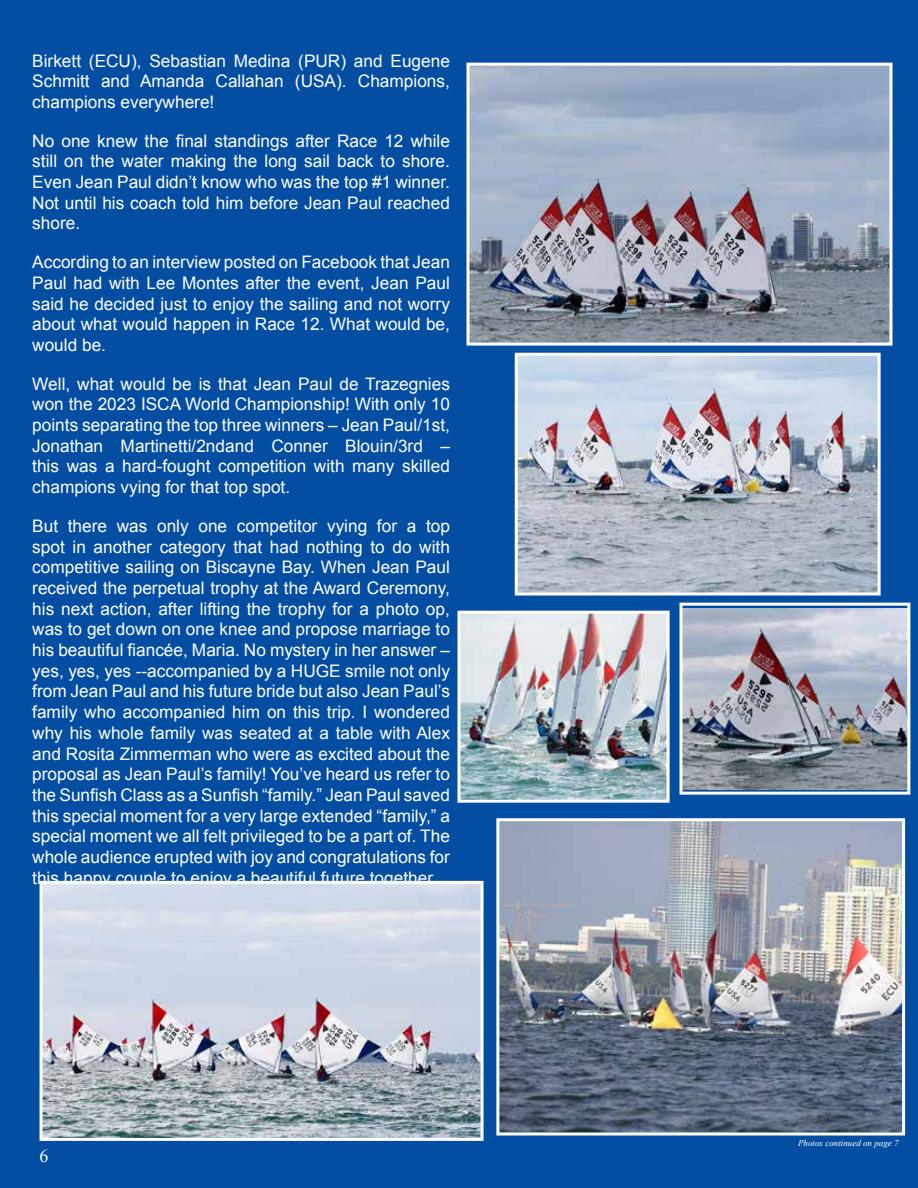
<style>
.page{position:relative;width:918px;height:1188px;background:#034ea2}
.page>*{position:absolute;margin:0;border:0;box-sizing:border-box;transform-origin:0 0}
.t1{font:18px "Times New Roman";color:#fff}
.t2{font:17.25px/20.7px "Arial";color:#fff;text-align:justify}
.t3{font:italic 9px "Times New Roman";color:#fff}
</style>
<div class="page">
<img style="left:470px;top:67px;width:418px;height:275px">
<div style="left:466px;top:63px;width:426px;height:283px;border:3px solid #fff"></div>
<img style="left:519px;top:357px;width:358px;height:235px">
<div style="left:515px;top:353px;width:366px;height:243px;border:3px solid #fff"></div>
<img style="left:462px;top:615px;width:204px;height:184px">
<div style="left:458px;top:611px;width:212px;height:192px;border:3px solid #fff"></div>
<img style="left:684px;top:609px;width:222px;height:180px">
<div style="left:680px;top:603px;width:230px;height:192px;border:3px solid #fff"></div>
<img style="left:44px;top:885px;width:436px;height:252px">
<div style="left:40px;top:881px;width:444px;height:260px;border:3px solid #fff"></div>
<img style="left:500px;top:822px;width:401px;height:310px">
<div style="left:496px;top:818px;width:409px;height:318px;border:3px solid #fff"></div>
<p class="t2" style="left:32px;top:50px;width:419px">Birkett (ECU), Sebastian Medina (PUR) and Eugene Schmitt and Amanda Callahan (USA). Champions, champions everywhere!</p>
<p class="t2" style="left:32px;top:130px;width:419px">No one knew the final standings after Race 12 while still on the water making the long sail back to shore.<br>Even Jean Paul didn’t know who was the top #1 winner.<br>Not until his coach told him before Jean Paul reached shore.</p>
<p class="t2" style="left:32px;top:252px;width:419px">According to an interview posted on Facebook that Jean Paul had with Lee Montes after the event, Jean Paul said he decided just to enjoy the sailing and not worry about what would happen in Race 12. What would be, would be.</p>
<p class="t2" style="left:32px;top:373px;width:419px">Well, what would be is that Jean Paul de Trazegnies won the 2023 ISCA World Championship! With only 10 points separating the top three winners – Jean Paul/1st, Jonathan Martinetti/2ndand Conner Blouin/3rd – this was a hard-fought competition with many skilled champions vying for that top spot.</p>
<p class="t2" style="left:32px;top:516px;width:419px">But there was only one competitor vying for a top spot in another category that had nothing to do with competitive sailing on Biscayne Bay. When Jean Paul received the perpetual trophy at the Award Ceremony, his next action, after lifting the trophy for a photo op, was to get down on one knee and propose marriage to his beautiful fiancée, Maria. No mystery in her answer – yes, yes, yes --accompanied by a HUGE smile not only from Jean Paul and his future bride but also Jean Paul’s family who accompanied him on this trip. I wondered why his whole family was seated at a table with Alex and Rosita Zimmerman who were as excited about the proposal as Jean Paul’s family! You’ve heard us refer to the Sunfish Class as a Sunfish “family.” Jean Paul saved this special moment for a very large extended “family,” a special moment we all felt privileged to be a part of. The whole audience erupted with joy and congratulations for this happy couple to enjoy a beautiful future together.</p>
<p class="t1" style="left:40px;top:1144px;width:10px">6</p>
<p class="t3" style="left:798px;top:1137px;width:102px">Photos continued on page 7</p>
</div>
